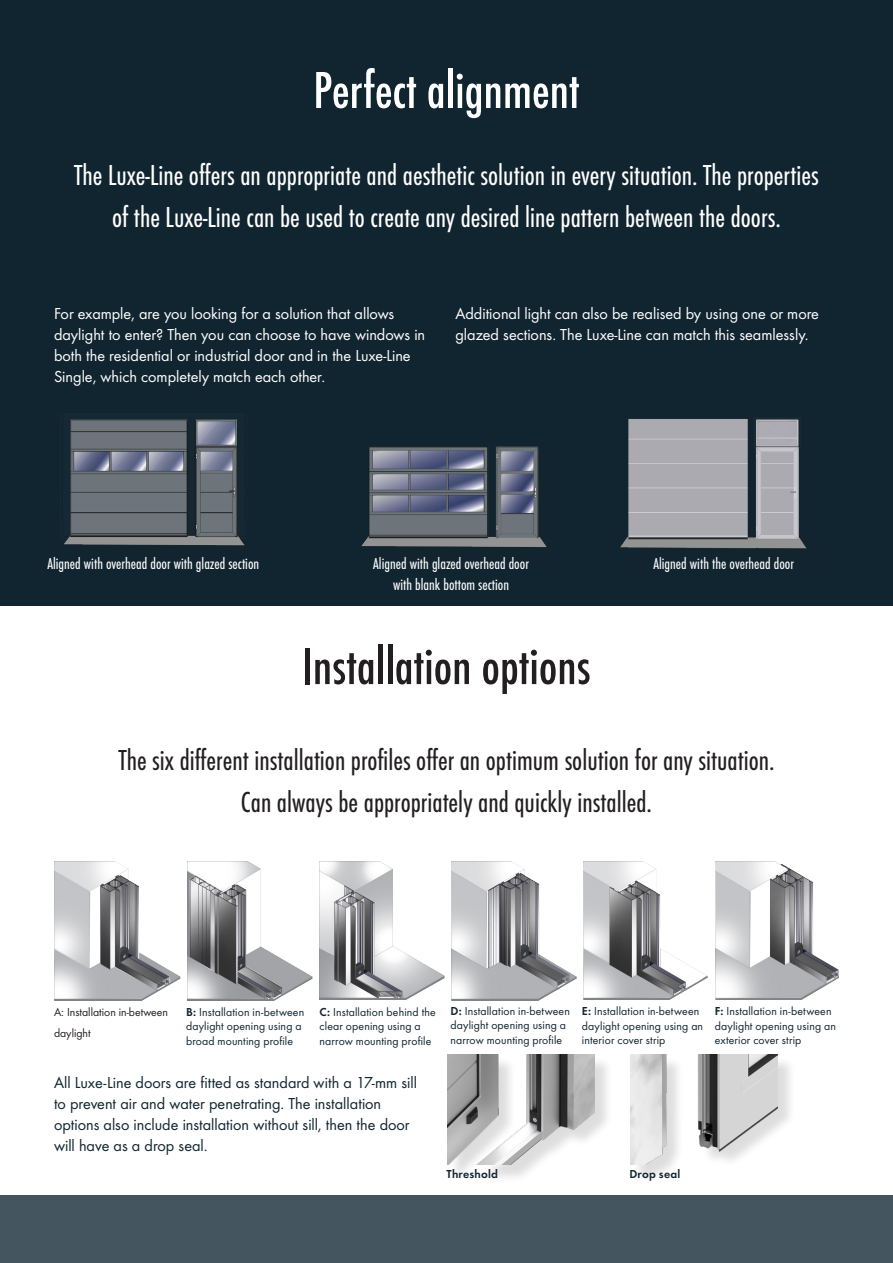
<style>
.page{position:relative;width:893px;height:1263px;background:#fff}
.page>*{position:absolute;margin:0;border:0;box-sizing:border-box;transform-origin:0 0}
.Kop{font:500 54px "Futura Con";color:#231f20}
.Kop-2{font:500 54px "Futura Con";color:#fff}
.Inleiding{font:30px/42px "Futura Con Boo";color:#fff;text-align:center}
.Inleiding-2{font:30px "Futura Con Boo";color:#231f20}
.Inleiding-3{font:16.5px/21px "Futura Boo";color:#fff}
.Inleiding-4{font:16.5px/21px "Futura Boo";color:#112530}
.Body{font:16.5px "Futura Con Boo";color:#fff}
.Body-2{font:12px/14.4px "Futura Boo";letter-spacing:.01em;color:#112530}
.Inleiding-5{font:12px/21px "Futura Boo";color:#231f20}
.Body-3{font:12px "Futura Dem";letter-spacing:.015em;color:#112530}
.s1{font-family:"Futura Dem"}
</style>
<div class="page">
<div style="left:0;top:0;width:893px;height:606px;background:#112530"></div>
<div style="left:0;top:1195px;width:893px;height:68px;background:#45555f"></div>
<img style="left:55px;top:862px;width:125px;height:139px">
<img style="left:187px;top:862px;width:125px;height:138px">
<img style="left:320px;top:862px;width:124px;height:138px">
<img style="left:451px;top:862px;width:125px;height:138px">
<img style="left:583px;top:862px;width:124px;height:137px">
<img style="left:715px;top:862px;width:124px;height:137px">
<img style="left:63px;top:419px;width:182px;height:127px">
<img style="left:620px;top:419px;width:187px;height:130px">
<img style="left:361px;top:446px;width:186px;height:102px">
<div style="left:449px;top:1056px;width:164px;height:127px;background:#231f20;opacity:.15"></div>
<img style="left:447px;top:1054px;width:148px;height:110px">
<div style="left:632px;top:1056px;width:164px;height:127px;background:#231f20;opacity:.15"></div>
<img style="left:630px;top:1054px;width:147px;height:110px">
<p class="Kop-2" style="left:313px;top:60px;width:268px">Perfect alignment</p>
<p class="Inleiding" style="left:74px;top:154px;width:746px">The Luxe-Line offers an appropriate and aesthetic solution in every situation. The properties of the Luxe-Line can be used to create any desired line pattern between the doors.</p>
<p class="Inleiding-3" style="left:54px;top:302px;width:373px">For example, are you looking for a solution that allows daylight to enter? Then you can choose to have windows in both the residential or industrial door and in the Luxe-Line</p>
<p class="Inleiding-3" style="left:54px;top:365px;width:273px">Single, which completely match each other.</p>
<p class="Inleiding-3" style="left:455px;top:302px;width:365px">Additional light can also be realised by using one or more glazed sections. The Luxe-Line can match this seamlessly.</p>
<p class="Body" style="left:47px;top:555px;width:213px">Aligned with overhead door with glazed section</p>
<p class="Body" style="left:373px;top:555px;width:157px">Aligned with glazed overhead door</p>
<p class="Body" style="left:653px;top:555px;width:142px">Aligned with the overhead door</p>
<p class="Body" style="left:393px;top:576px;width:118px">with blank bottom section</p>
<p class="Kop" style="left:302px;top:636px;width:290px">Installation options</p>
<p class="Inleiding-2" style="left:118px;top:743px;width:658px">The six different installation profiles offer an optimum solution for any situation.</p>
<p class="Inleiding-2" style="left:241px;top:785px;width:413px">Can always be appropriately and quickly installed.</p>
<p class="Inleiding-5" style="left:54px;top:1001px;width:115px">A: Installation in-between daylight</p>
<p class="Body-2" style="left:186px;top:1005px;width:120px"><span class="s1">B:</span> Installation in-between daylight opening using a broad mounting profile</p>
<p class="Body-2" style="left:320px;top:1005px;width:118px"><span class="s1">C:</span> Installation behind the clear opening using a narrow mounting profile</p>
<p class="Body-2" style="left:450px;top:1003px;width:121px"><span class="s1">D:</span> Installation in-between daylight opening using a narrow mounting profile</p>
<p class="Body-2" style="left:582px;top:1004px;width:123px"><span class="s1">E:</span> Installation in-between daylight opening using an interior cover strip</p>
<p class="Body-2" style="left:715px;top:1004px;width:123px"><span class="s1">F:</span> Installation in-between daylight opening using an exterior cover strip</p>
<p class="Inleiding-4" style="left:54px;top:1072px;width:364px">All Luxe-Line doors are fitted as standard with a 17-mm sill to prevent air and water penetrating. The installation options also include installation without sill, then the door will have as a drop seal.</p>
<p class="Body-3" style="left:446px;top:1167px;width:53px">Threshold</p>
<p class="Body-3" style="left:629px;top:1167px;width:52px">Drop seal</p>
</div>
